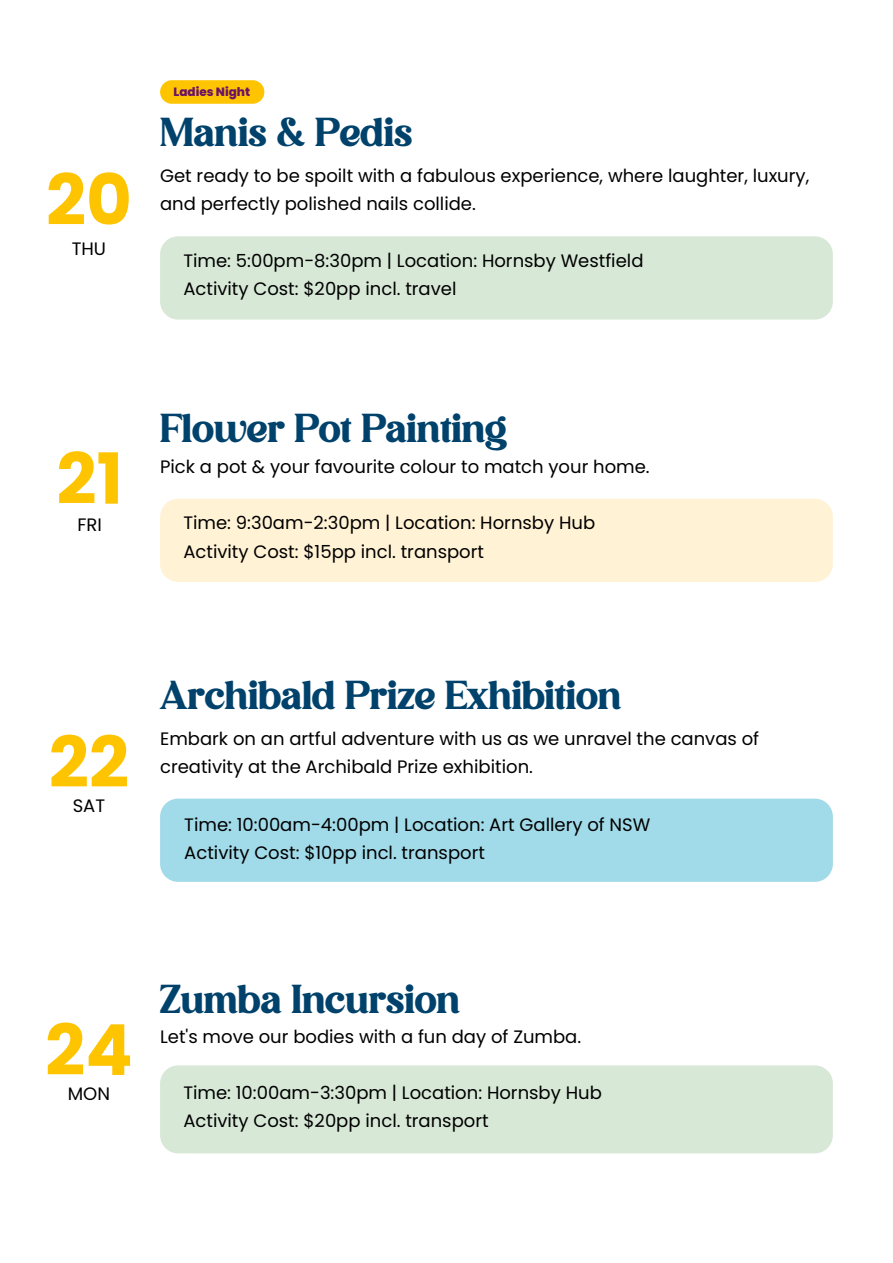
<style>
.page{position:relative;width:893px;height:1263px;background:#fff}
.page>*{position:absolute;margin:0;border:0;box-sizing:border-box;transform-origin:0 0}
.t1{font:700 70.35px "Poppins";color:#ffc400}
.t2{font:39px "Avigea";color:#00426b}
.t3{font:18px/28.5px "Poppins";color:#000}
.t4{font:800 12px "Poppins";color:#6b1365}
</style>
<div class="page">
<div style="left:160px;top:236px;width:673px;height:84px;background:#d7e8d7;border-radius:18px"></div>
<div style="left:160px;top:499px;width:673px;height:83px;background:#fff2d5;border-radius:18px"></div>
<div style="left:160px;top:799px;width:673px;height:83px;background:#a1dae8;border-radius:18px"></div>
<div style="left:160px;top:1065px;width:673px;height:88px;background:#d7e8d7;border-radius:18px"></div>
<div style="left:160px;top:80px;width:104px;height:24px;background:#ffc400;border-radius:12px"></div>
<h1 class="t1" style="left:46px;top:151px;width:87px">20</h1>
<p class="t3" style="left:72px;top:234px;width:36px">THU</p>
<p class="t4" style="left:174px;top:83px;width:78px">Ladies Night</p>
<h2 class="t2" style="left:160px;top:109px;width:254px">Manis &amp; Pedis</h2>
<p class="t3" style="left:160px;top:161px;width:651px">Get ready to be spoilt with a fabulous experience, where laughter, luxury, and perfectly polished nails collide.</p>
<p class="t3" style="left:183px;top:246px;width:462px">Time: 5:00pm-8:30pm | Location: Hornsby Westfield<br>Activity Cost: $20pp incl. travel</p>
<h1 class="t1" style="left:56px;top:430px;width:68px">21</h1>
<p class="t3" style="left:77px;top:510px;width:26px">FRI</p>
<h2 class="t2" style="left:160px;top:404px;width:348px">Flower Pot Painting</h2>
<p class="t3" style="left:160px;top:452px;width:491px">Pick a pot &amp; your favourite colour to match your home.</p>
<p class="t3" style="left:183px;top:509px;width:413px">Time: 9:30am-2:30pm | Location: Hornsby Hub<br>Activity Cost: $15pp incl. transport</p>
<h1 class="t1" style="left:49px;top:713px;width:82px">22</h1>
<p class="t3" style="left:73px;top:792px;width:34px">SAT</p>
<h2 class="t2" style="left:161px;top:671px;width:462px">Archibald Prize Exhibition</h2>
<p class="t3" style="left:160px;top:724px;width:601px">Embark on an artful adventure with us as we unravel the canvas of creativity at the Archibald Prize exhibition.</p>
<p class="t3" style="left:184px;top:810px;width:468px">Time: 10:00am-4:00pm | Location: Art Gallery of NSW<br>Activity Cost: $10pp incl. transport</p>
<h1 class="t1" style="left:45px;top:1001px;width:89px">24</h1>
<p class="t3" style="left:68px;top:1079px;width:44px">MON</p>
<h2 class="t2" style="left:160px;top:975px;width:301px">Zumba Incursion</h2>
<p class="t3" style="left:160px;top:1022px;width:423px">Let's move our bodies with a fun day of Zumba.</p>
<p class="t3" style="left:183px;top:1078px;width:420px">Time: 10:00am-3:30pm | Location: Hornsby Hub<br>Activity Cost: $20pp incl. transport</p>
</div>
